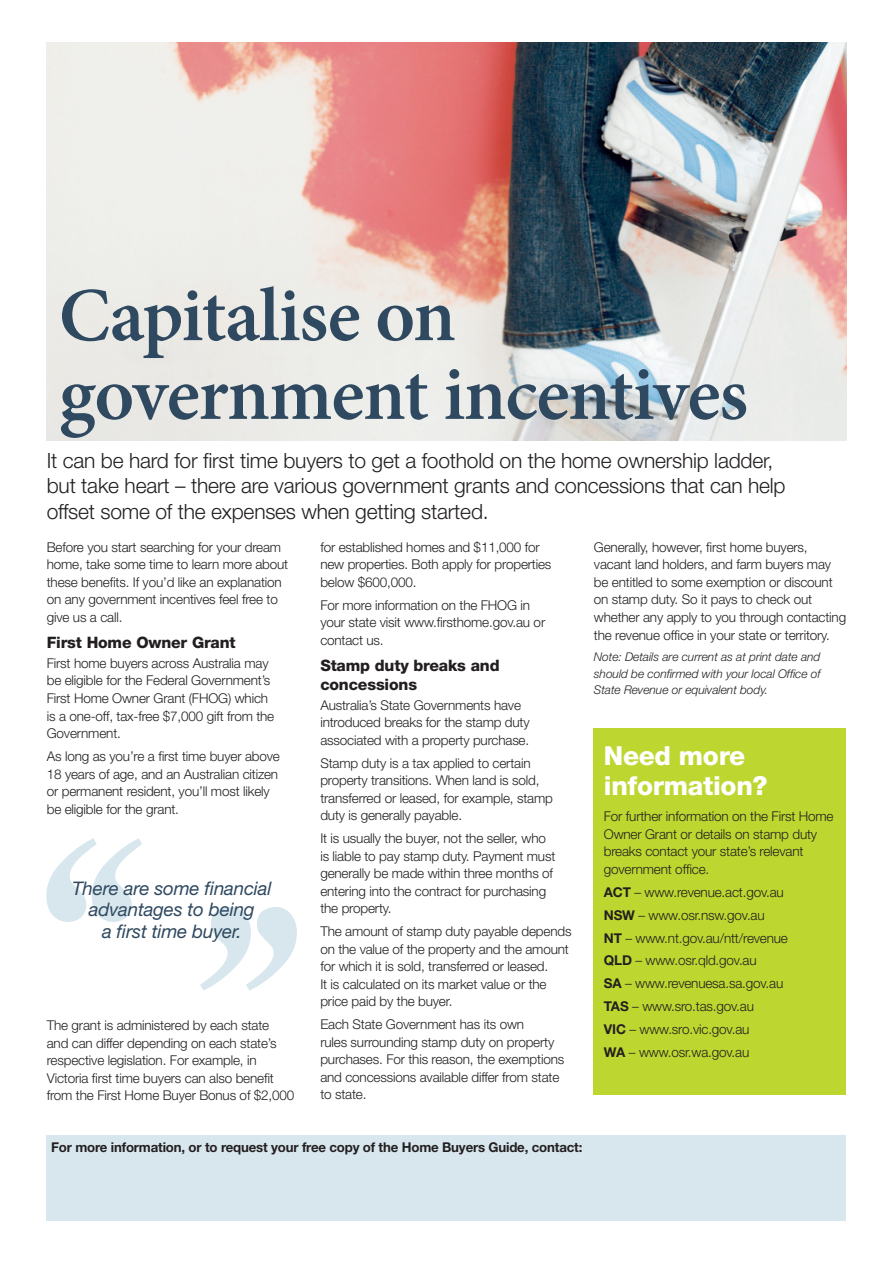
<style>
.page{position:relative;width:893px;height:1263px;background:#fff}
.page>*{position:absolute;margin:0;border:0;box-sizing:border-box;transform-origin:0 0}
.t1{font:600 76.5px/78.8px "Minion Pro";letter-spacing:-.015em;color:#2f4960}
.t2{font:800 26.25px/30px "Helvetica Neue";letter-spacing:-.01em;color:#fff}
.t3{font:300 21px/25.5px "Helvetica Neue";letter-spacing:-.01em;color:#231f20}
.t4{font:italic 18.75px/21.8px "Helvetica Neue";letter-spacing:-.01em;color:#2f4960;text-align:center}
.t5{font:800 15.75px/18.8px "Helvetica Neue";letter-spacing:-.01em;color:#231f20}
.t6{font:300 13.5px/17.5px "Helvetica Neue";letter-spacing:-.01em;color:#231f20}
.t7{font:700 13.5px "Helvetica Neue";letter-spacing:-.01em;color:#231f20}
.t8{font:italic 300 12px/16.5px "Helvetica Neue";letter-spacing:-.005em;color:#231f20;text-align:justify}
.s1{font-weight:700}
</style>
<div class="page">
<img style="left:47px;top:43px;width:799px;height:397px">
<div style="left:594px;top:728px;width:252px;height:367px;background:#bed730"></div>
<svg style="left:200px;top:907px;width:97px;height:84px"></svg>
<svg style="left:46px;top:838px;width:96px;height:84px"></svg>
<div style="left:47px;top:1135px;width:799px;height:85px;background:#d7e7ed"></div>
<h1 class="t1" style="left:59px;top:283px;width:691px">Capitalise on government incentives</h1>
<h3 class="t3" style="left:47px;top:449px;width:740px">It can be hard for first time buyers to get a foothold on the home ownership ladder, but take heart – there are various government grants and concessions that can help offset some of the expenses when getting started.</h3>
<p class="t6" style="left:47px;top:539px;width:243px">Before you start searching for your dream home, take some time to learn more about these benefits. If you’d like an explanation on any government incentives feel free to give us a call.</p>
<p class="t5" style="left:47px;top:635px;width:190px">First Home Owner Grant</p>
<p class="t6" style="left:47px;top:656px;width:229px">First home buyers across Australia may be eligible for the Federal Government’s First Home Owner Grant (FHOG) which is a one-off, tax-free $7,000 gift from the Government.</p>
<p class="t6" style="left:47px;top:749px;width:235px">As long as you’re a first time buyer above 18 years of age, and an Australian citizen or permanent resident, you’ll most likely be eligible for the grant.</p>
<h3 class="t4" style="left:72px;top:879px;width:201px">There are some financial advantages to being<br>a first time buyer.</h3>
<p class="t6" style="left:47px;top:1018px;width:249px">The grant is administered by each state<br>and can differ depending on each state’s respective legislation. For example, in Victoria first time buyers can also benefit from the First Home Buyer Bonus of $2,000</p>
<p class="t6" style="left:320px;top:539px;width:233px">for established homes and $11,000 for new properties. Both apply for properties below $600,000.</p>
<p class="t6" style="left:320px;top:597px;width:226px">For more information on the FHOG in your state visit www.firsthome.gov.au or contact us.</p>
<p class="t5" style="left:320px;top:657px;width:181px">Stamp duty breaks and concessions</p>
<p class="t6" style="left:320px;top:697px;width:211px">Australia’s State Governments have introduced breaks for the stamp duty associated with a property purchase.</p>
<p class="t6" style="left:320px;top:755px;width:234px">Stamp duty is a tax applied to certain property transitions. When land is sold, transferred or leased, for example, stamp duty is generally payable.</p>
<p class="t6" style="left:320px;top:831px;width:237px">It is usually the buyer, not the seller, who is liable to pay stamp duty. Payment must generally be made within three months of entering into the contract for purchasing the property.</p>
<p class="t6" style="left:320px;top:924px;width:253px">The amount of stamp duty payable depends on the value of the property and the amount for which it is sold, transferred or leased.<br>It is calculated on its market value or the price paid by the buyer.</p>
<p class="t6" style="left:320px;top:1017px;width:245px">Each State Government has its own<br>rules surrounding stamp duty on property purchases. For this reason, the exemptions and concessions available differ from state to state.</p>
<p class="t6" style="left:594px;top:539px;width:254px">Generally, however, first home buyers, vacant land holders, and farm buyers may be entitled to some exemption or discount on stamp duty. So it pays to check out whether any apply to you through contacting the revenue office in your state or territory.</p>
<p class="t8" style="left:594px;top:650px;width:228px">Note: Details are current as at print date and should be confirmed with your local Office of State Revenue or equivalent body.</p>
<h2 class="t2" style="left:604px;top:743px;width:165px">Need more information?</h2>
<p class="t6" style="left:604px;top:809px;width:231px">For further information on the First Home Owner Grant or details on stamp duty breaks contact your state’s relevant government office.</p>
<p class="t6" style="left:604px;top:882px;width:186px;line-height:22.8px"><span class="s1">ACT</span> – www.revenue.act.gov.au<br><span class="s1">NSW</span> – www.osr.nsw.gov.au<br><span class="s1">NT</span> – www.nt.gov.au/ntt/revenue<br><span class="s1">QLD</span> – www.osr.qld.gov.au<br><span class="s1">SA</span> – www.revenuesa.sa.gov.au<br><span class="s1">TAS</span> – www.sro.tas.gov.au<br><span class="s1">VIC</span> – www.sro.vic.gov.au<br><span class="s1">WA</span> – www.osr.wa.gov.au</p>
<p class="t7" style="left:51px;top:1142px;width:533px">For more information, or to request your free copy of the Home Buyers Guide, contact:</p>
</div>
